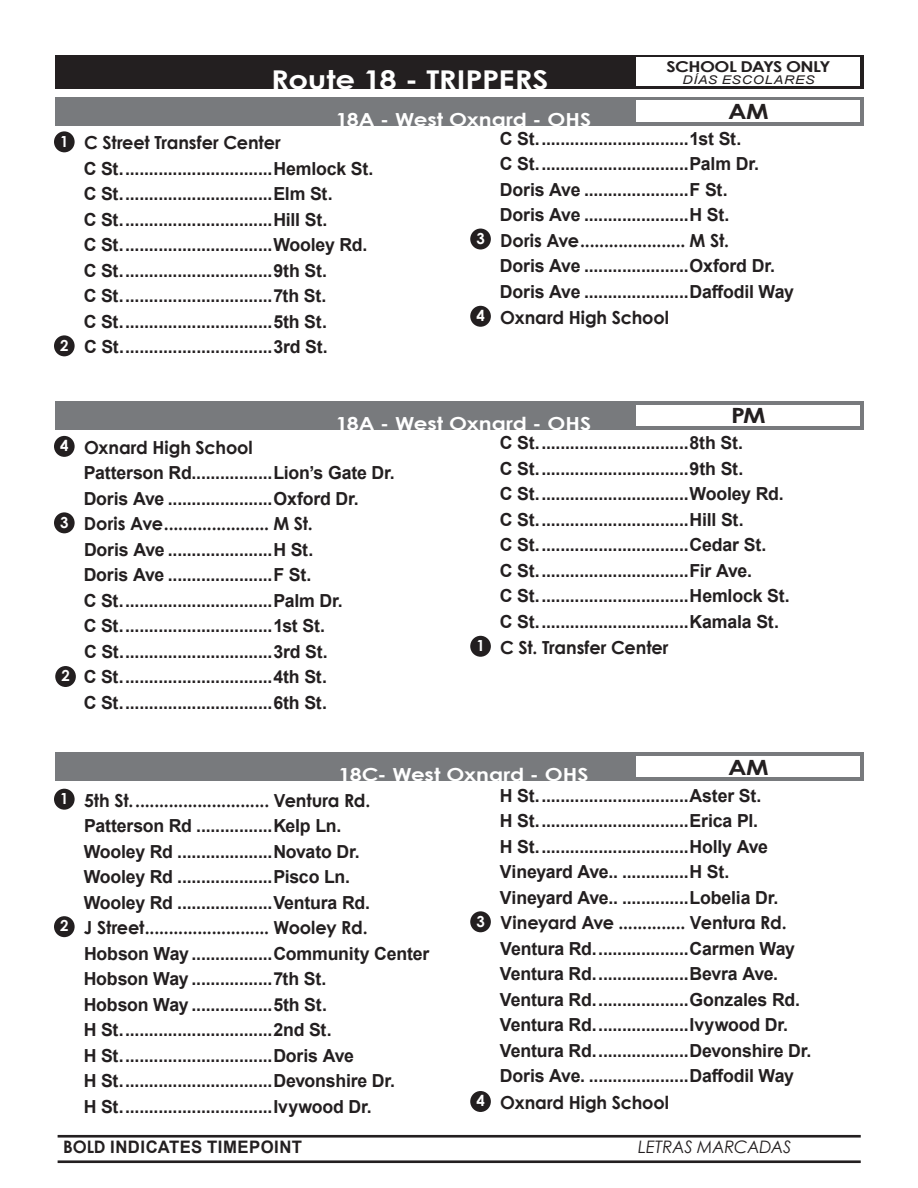
<style>
.page{position:relative;width:918px;height:1188px;background:#fff}
.page>*{position:absolute;margin:0;border:0;box-sizing:border-box;transform-origin:0 0}
.Route_Header{font:700 25.95px "Century Gothic";letter-spacing:-.01em;color:#fff;scale:1.19 1}
.t1{font:700 21px "Century Gothic";color:#231f20;scale:1.19 1}
.Stop_List_Body{font:700 18px/25.5px "Arial";letter-spacing:-.01em;color:#231f20}
.Stop_List_Timepoints{font:700 18px/25.5px "Century Gothic";letter-spacing:-.005em;color:#231f20}
.Stop_List_Timepoints-2{font:700 18px/25.5px "Arial";letter-spacing:-.01em;color:#231f20}
.Route_Header-2{font:700 18px "Century Gothic";color:#fff;scale:1.19 1}
.Stop_List_Timepoint{font:700 17.25px "Arial";letter-spacing:.03em;color:#231f20}
.Stop_List_Timepoint-2{font:italic 17.25px "Century Gothic";letter-spacing:-.015em;color:#231f20}
.t2{font:700 15.3px "Century Gothic";color:#fff}
.t3{font:700 15px "Century Gothic";letter-spacing:-.04em;color:#231f20;scale:1.19 1}
.t4{font:italic 12px "Arial";letter-spacing:.045em;color:#231f20;scale:1.19 1}
.s1{font-family:"Arial"}
.s2{font-family:"Century Gothic"}
</style>
<div class="page">
<div style="left:54px;top:131px;width:21px;height:21px;background:#231f20;border-radius:50%"></div>
<div style="left:54px;top:335px;width:21px;height:21px;background:#231f20;border-radius:50%"></div>
<div style="left:470px;top:229px;width:21px;height:21px;background:#231f20;border-radius:50%"></div>
<div style="left:470px;top:306px;width:21px;height:21px;background:#231f20;border-radius:50%"></div>
<hr style="left:58px;top:1135px;width:803px;height:3px;background:#231f20">
<hr style="left:58px;top:1160px;width:803px;height:3px;background:#231f20">
<div style="left:55px;top:55px;width:808px;height:33px;background:#231f20"></div>
<div style="left:637px;top:57px;width:223px;height:28px;background:#fff"></div>
<div style="left:54px;top:436px;width:21px;height:21px;background:#231f20;border-radius:50%"></div>
<div style="left:54px;top:512px;width:21px;height:21px;background:#231f20;border-radius:50%"></div>
<div style="left:470px;top:636px;width:21px;height:21px;background:#231f20;border-radius:50%"></div>
<div style="left:54px;top:789px;width:21px;height:21px;background:#231f20;border-radius:50%"></div>
<div style="left:54px;top:916px;width:21px;height:21px;background:#231f20;border-radius:50%"></div>
<div style="left:470px;top:911px;width:21px;height:21px;background:#231f20;border-radius:50%"></div>
<div style="left:470px;top:1091px;width:21px;height:21px;background:#231f20;border-radius:50%"></div>
<div style="left:55px;top:97px;width:808px;height:28px;background:#787a7d"></div>
<div style="left:637px;top:100px;width:223px;height:22px;background:#fff"></div>
<div style="left:55px;top:401px;width:808px;height:28px;background:#787a7d"></div>
<div style="left:637px;top:405px;width:223px;height:21px;background:#fff"></div>
<div style="left:55px;top:753px;width:808px;height:28px;background:#787a7d"></div>
<div style="left:637px;top:756px;width:223px;height:21px;background:#fff"></div>
<div style="left:55px;top:666px;width:21px;height:21px;background:#231f20;border-radius:50%"></div>
<p class="Route_Header" style="left:271px;top:60px;width:235px">Route 18 - TRIPPERS</p>
<p class="Route_Header-2" style="left:336px;top:105px;width:216px">18A - West Oxnard - OHS</p>
<p class="t3" style="left:667px;top:55px;width:139px">SCHOOL DAYS ONLY</p>
<p class="t4" style="left:682px;top:72px;width:113px">DÍAS ESCOLARES</p>
<p class="t1" style="left:728px;top:95px;width:36px">AM</p>
<p class="t2" style="left:60px;top:129px;width:10px">1</p>
<p class="Stop_List_Timepoints" style="left:84px;top:129px;width:198px">C Street Transfer Center</p>
<p class="Stop_List_Body" style="left:84px;top:156px;width:291px">C St................................Hemlock St.</p>
<p class="Stop_List_Body" style="left:84px;top:181px;width:250px">C St................................Elm St.</p>
<p class="Stop_List_Body" style="left:84px;top:207px;width:285px">C St................................Hill St.<br>C St................................Wooley Rd.</p>
<p class="Stop_List_Body" style="left:84px;top:258px;width:245px">C St................................9th St.</p>
<p class="Stop_List_Body" style="left:84px;top:283px;width:245px">C St................................7th St.<br>C St................................5th St.</p>
<p class="t2" style="left:60px;top:333px;width:10px">2</p>
<p class="Stop_List_Timepoints-2" style="left:84px;top:334px;width:245px">C St................................3rd St.</p>
<p class="Stop_List_Body" style="left:500px;top:126px;width:261px">C St................................1st St.<br>C St................................Palm Dr.</p>
<p class="Stop_List_Body" style="left:500px;top:177px;width:229px">Doris Ave ......................F St.</p>
<p class="Stop_List_Body" style="left:500px;top:202px;width:231px">Doris Ave ......................H St.</p>
<p class="t2" style="left:476px;top:227px;width:10px">3</p>
<p class="Stop_List_Timepoints" style="left:500px;top:226px;width:230px">Doris Ave...................... M St.</p>
<p class="Stop_List_Body" style="left:500px;top:253px;width:277px">Doris Ave ......................Oxford Dr.</p>
<p class="Stop_List_Body" style="left:500px;top:279px;width:296px">Doris Ave ......................Daffodil Way</p>
<p class="t2" style="left:476px;top:304px;width:10px">4</p>
<p class="Stop_List_Timepoints" style="left:500px;top:304px;width:170px">Oxnard High School</p>
<p class="Route_Header-2" style="left:336px;top:410px;width:216px">18A - West Oxnard - OHS</p>
<p class="t1" style="left:731px;top:399px;width:31px">PM</p>
<p class="t2" style="left:60px;top:434px;width:10px">4</p>
<p class="Stop_List_Timepoints" style="left:84px;top:434px;width:170px">Oxnard High School</p>
<p class="Stop_List_Body" style="left:84px;top:460px;width:313px">Patterson Rd.................Lion’s Gate Dr.</p>
<p class="Stop_List_Body" style="left:84px;top:486px;width:277px">Doris Ave ......................Oxford Dr.</p>
<p class="t2" style="left:60px;top:510px;width:10px">3</p>
<p class="Stop_List_Timepoints" style="left:84px;top:510px;width:231px">Doris Ave...................... M St.<br><span class="s1">Doris Ave ......................H St.</span></p>
<p class="Stop_List_Body" style="left:84px;top:562px;width:229px">Doris Ave ......................F St.</p>
<p class="Stop_List_Body" style="left:84px;top:588px;width:261px">C St................................Palm Dr.<br>C St................................1st St.</p>
<p class="Stop_List_Timepoints-2" style="left:84px;top:639px;width:245px">C St................................3rd St.</p>
<p class="Stop_List_Body" style="left:84px;top:664px;width:245px">C St................................4th St.</p>
<p class="Stop_List_Body" style="left:84px;top:690px;width:245px">C St................................6th St.</p>
<p class="t2" style="left:61px;top:664px;width:10px">2</p>
<p class="Stop_List_Body" style="left:500px;top:430px;width:291px">C St................................8th St.<br>C St................................9th St.<br>C St................................Wooley Rd.<br>C St................................Hill St.<br>C St................................Cedar St.<br>C St................................Fir Ave.<br>C St................................Hemlock St.<br>C St................................Kamala St.</p>
<p class="t2" style="left:476px;top:634px;width:10px">1</p>
<p class="Stop_List_Timepoints" style="left:500px;top:634px;width:170px">C St. Transfer Center</p>
<p class="Route_Header-2" style="left:339px;top:761px;width:211px">18C- West Oxnard - OHS</p>
<p class="t1" style="left:728px;top:751px;width:36px">AM</p>
<p class="t2" style="left:60px;top:787px;width:10px">1</p>
<p class="Stop_List_Timepoints" style="left:84px;top:787px;width:288px">5th St............................. Ventura Rd.<br><span class="s1">Patterson Rd ................Kelp Ln.</span></p>
<p class="Stop_List_Body" style="left:84px;top:839px;width:288px">Wooley Rd ....................Novato Dr.<br>Wooley Rd ....................Pisco Ln.<br>Wooley Rd ....................Ventura Rd.</p>
<p class="t2" style="left:60px;top:914px;width:10px">2</p>
<p class="Stop_List_Timepoints" style="left:84px;top:914px;width:347px">J Street.......................... Wooley Rd.<br><span class="s1">Hobson Way .................Community Center</span></p>
<p class="Stop_List_Body" style="left:84px;top:966px;width:249px">Hobson Way .................7th St.<br>Hobson Way .................5th St.<br>H St................................2nd St.</p>
<p class="Stop_List_Body" style="left:84px;top:1043px;width:313px">H St................................Doris Ave<br>H St................................Devonshire Dr.</p>
<p class="Stop_List_Body" style="left:84px;top:1094px;width:290px">H St................................Ivywood Dr.</p>
<p class="Stop_List_Body" style="left:500px;top:783px;width:280px">H St................................Aster St.<br>H St................................Erica Pl.<br>H St................................Holly Ave Vineyard Ave.. ..............H St.<br>Vineyard Ave.. ..............Lobelia Dr.</p>
<p class="t2" style="left:476px;top:909px;width:10px">3</p>
<p class="Stop_List_Timepoints-2" style="left:500px;top:910px;width:296px"><span class="s2">Vineyard Ave .............. Ventura Rd.<br></span>Ventura Rd....................Carmen Way</p>
<p class="Stop_List_Body" style="left:500px;top:961px;width:313px">Ventura Rd....................Bevra Ave.<br>Ventura Rd....................Gonzales Rd.<br>Ventura Rd....................Ivywood Dr.<br>Ventura Rd....................Devonshire Dr.<br>Doris Ave. .....................Daffodil Way</p>
<p class="t2" style="left:476px;top:1089px;width:10px">4</p>
<p class="Stop_List_Timepoints" style="left:500px;top:1089px;width:170px">Oxnard High School</p>
<p class="Stop_List_Timepoint" style="left:63px;top:1135px;width:240px"><span class="s2">BOLD</span> INDICATES TIMEPOINT</p>
<p class="Stop_List_Timepoint-2" style="left:638px;top:1135px;width:155px">LETRAS MARCADAS</p>
</div>
